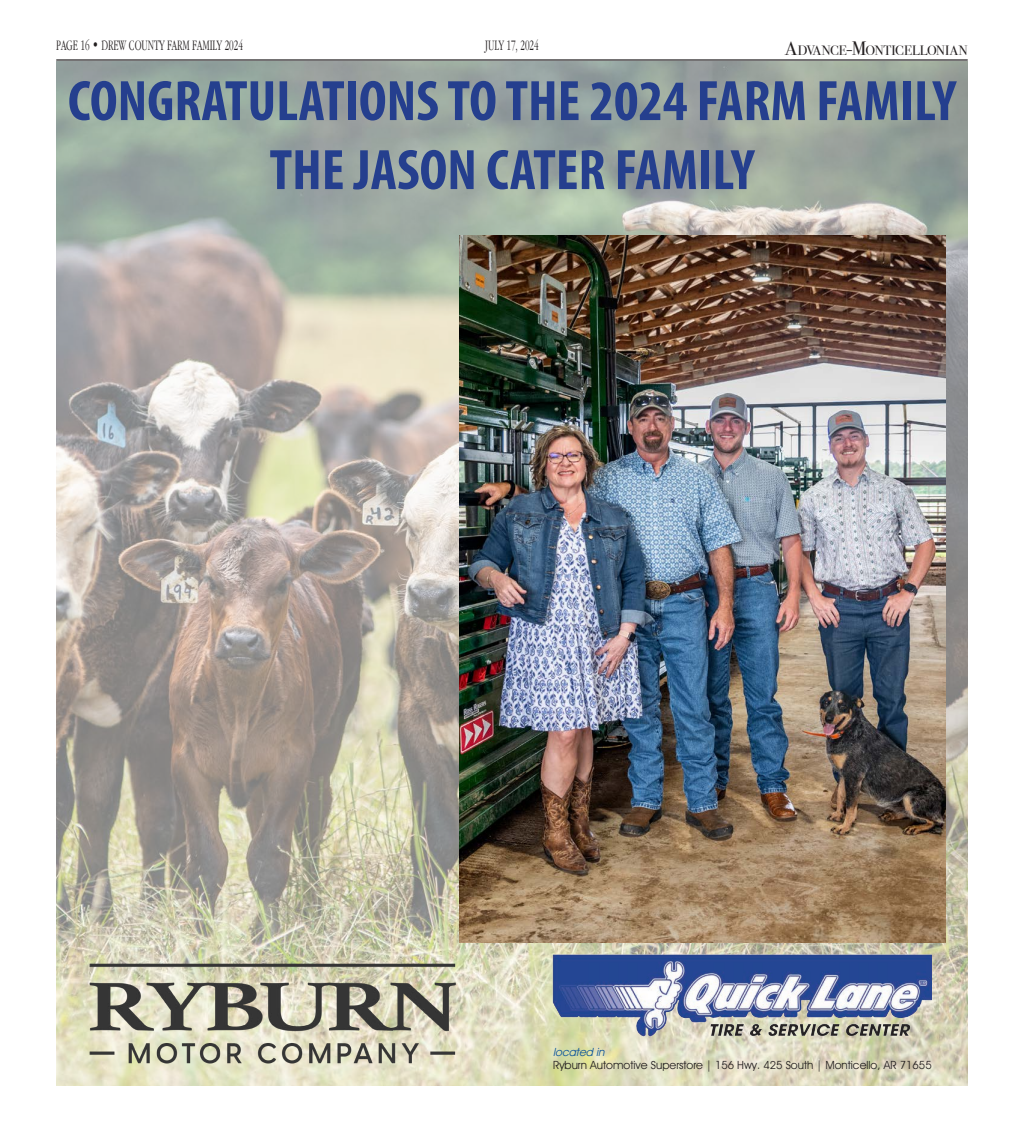
<style>
.page{position:relative;width:1024px;height:1125px;background:#fff}
.page>*{position:absolute;margin:0;border:0;box-sizing:border-box;transform-origin:0 0}
.t1{font:700 condensed 57.5px/69px "Myriad Pro";color:#253f8e;text-align:center}
.t2{font:15px "Garamond Narrow";color:#231f20;scale:.76 1}
.t3{font:13.62px "Bodoni Svty Two ITCTT Book";color:#231f20}
.t4{font:11.25px/13.5px "Avant Garde IT Cby BT";color:#231f20}
.s1{font-size:19.38px}
.s2{font-style:italic;color:#0a539b}
</style>
<div class="page">
<hr style="left:56px;top:59px;width:911px;height:2px;background:#231f20">
<img style="left:56px;top:62px;width:912px;height:1024px">
<img style="left:80px;top:955px;width:384px;height:117px">
<img style="left:459px;top:235px;width:486px;height:708px">
<img style="left:553px;top:954px;width:379px;height:90px">
<p class="t2" style="left:56px;top:38px;width:247px">PAGE 16 • DREW COUNTY FARM FAMILY 2024</p>
<p class="t2" style="left:485px;top:38px;width:72px">JULY 17, 2024</p>
<p class="t3" style="left:785px;top:39px;width:184px"><span class="s1">A</span>DVANCE<span class="s1">-M</span>ONTICELLONIAN</p>
<p class="t1" style="left:68px;top:65px;width:890px">CONGRATULATIONS TO THE 2024 FARM FAMILY<br>THE JASON CATER FAMILY</p>
<p class="t4" style="left:553px;top:1045px;width:380px"><span class="s2">located in<br></span>Ryburn Automotive Superstore | 156 Hwy. 425 South | Monticello, AR 71655</p>
</div>
